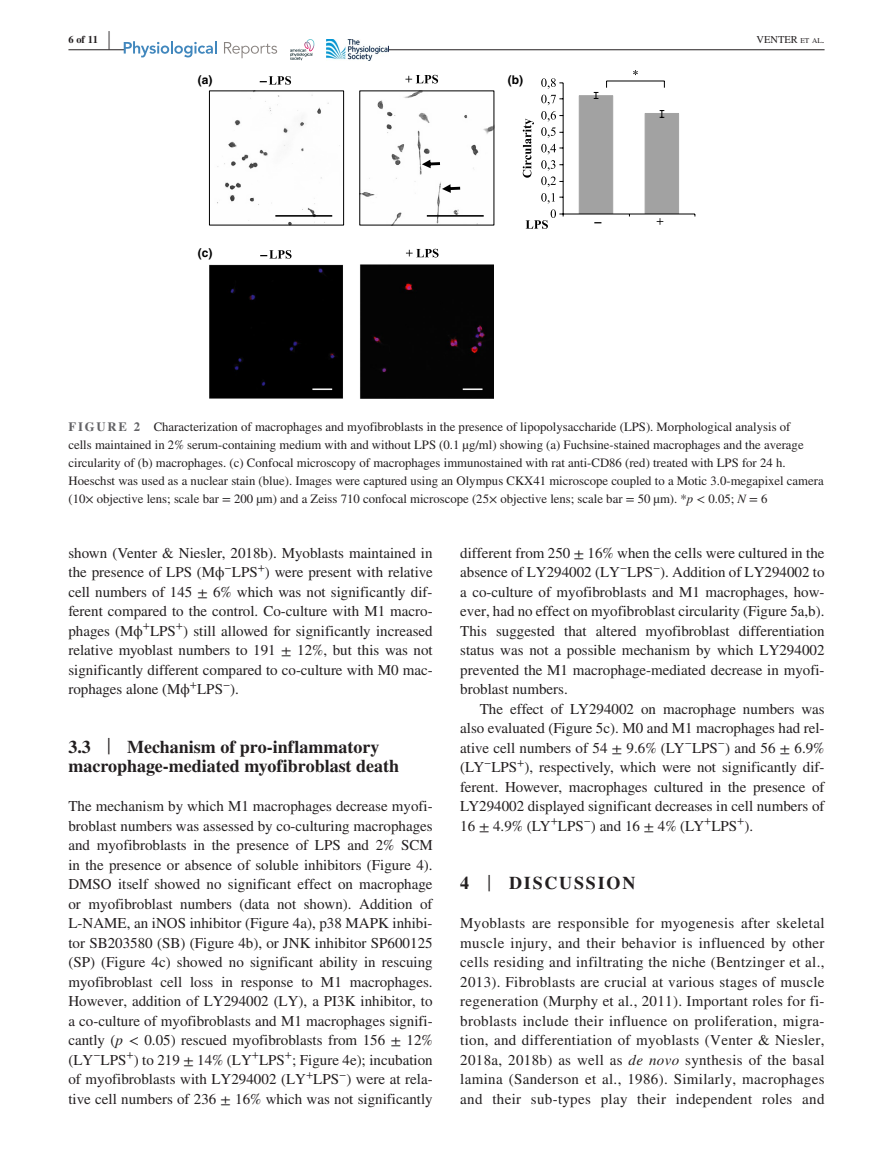
<style>
.page{position:relative;width:893px;height:1174px;background:#fff}
.page>*{position:absolute;margin:0;border:0;box-sizing:border-box;transform-origin:0 0}
.t1{font:700 25.95px "STIX";color:#231f20;scale:.36 1}
.t2{font:700 18px/19.5px "STIX";color:#231f20}
.t3{font:700 18px "STIX";letter-spacing:.1em;color:#231f20}
.t4{font:15px/19.5px "STIX";color:#231f20;text-align:justify}
.t5{font:12.75px/18px "STIX";color:#231f20}
.t6{font:700 12px "Helvetica";color:#000}
.t7{font:10.5px "STIX";color:#231f20}
.t8{font:10.5px "STIX";color:#231f20}
.t9{font:700 10.5px "STIX";color:#231f20}
.s1{font-size:7.35px}
.s2{font-weight:700;color:#636366}
.s3{font-style:italic}
.s4{font-weight:400;font-size:23.7px}
</style>
<div class="page">
<hr style="left:68px;top:49px;width:756px;height:1px;background:#231f20">
<div style="left:124px;top:39px;width:264px;height:21px;background:#fff"></div>
<svg style="left:290px;top:39px;width:24px;height:21px"></svg>
<img style="left:327px;top:39px;width:61px;height:21px">
<svg style="left:124px;top:41px;width:93px;height:16px"></svg>
<svg style="left:224px;top:42px;width:53px;height:16px"></svg>
<svg style="left:260px;top:76px;width:31px;height:9px"></svg>
<svg style="left:405px;top:75px;width:33px;height:8px"></svg>
<img style="left:209px;top:264px;width:285px;height:135px">
<hr style="left:563px;top:214px;width:132px;height:1px;background:#000">
<hr style="left:563px;top:83px;width:1px;height:131px;background:#000">
<svg style="left:541px;top:160px;width:22px;height:27px"></svg>
<svg style="left:541px;top:144px;width:22px;height:10px"></svg>
<svg style="left:541px;top:111px;width:22px;height:27px"></svg>
<svg style="left:541px;top:95px;width:22px;height:10px"></svg>
<svg style="left:541px;top:78px;width:22px;height:11px"></svg>
<svg style="left:523px;top:119px;width:11px;height:59px"></svg>
<img style="left:217px;top:92px;width:123px;height:131px">
<div style="left:209px;top:90px;width:135px;height:135px;border:1px solid #000"></div>
<img style="left:361px;top:92px;width:131px;height:131px">
<svg style="left:578px;top:81px;width:101px;height:144px"></svg>
<svg style="left:526px;top:193px;width:38px;height:36px"></svg>
<hr style="left:312px;top:388px;width:20px;height:2px;background:#f3f3f3">
<svg style="left:463px;top:388px;width:19px;height:2px"></svg>
<hr style="left:275px;top:215px;width:57px;height:2px;background:#000">
<hr style="left:427px;top:215px;width:57px;height:2px;background:#000">
<svg style="left:633px;top:70px;width:5px;height:5px"></svg>
<svg style="left:422px;top:160px;width:18px;height:8px"></svg>
<svg style="left:442px;top:184px;width:18px;height:9px"></svg>
<svg style="left:260px;top:250px;width:32px;height:9px"></svg>
<svg style="left:406px;top:249px;width:33px;height:8px"></svg>
<p class="t9" style="left:68px;top:33px;width:31px">6 of 11</p>
<h1 class="t1" style="left:108px;top:24px;width:7px">|</h1>
<p class="t8" style="left:756px;top:32px;width:70px">VENTER <span class="s1">et al</span>.</p>
<p class="t6" style="left:198px;top:72px;width:16px">(a)</p>
<p class="t6" style="left:198px;top:245px;width:16px">(c)</p>
<p class="t6" style="left:508px;top:72px;width:17px">(b)</p>
<p class="t5" style="left:68px;top:418px;width:757px"><span class="s2">FIGURE 2</span> Characterization of macrophages and myofibroblasts in the presence of lipopolysaccharide (LPS). Morphological analysis of<br>cells maintained in 2% serum-containing medium with and without LPS (0.1 µg/ml) showing (a) Fuchsine-stained macrophages and the average circularity of (b) macrophages. (c) Confocal microscopy of macrophages immunostained with rat anti-CD86 (red) treated with LPS for 24 h.<br>Hoeschst was used as a nuclear stain (blue). Images were captured using an Olympus CKX41 microscope coupled to a Motic 3.0-megapixel camera (10× objective lens; scale bar = 200 µm) and a Zeiss 710 confocal microscope (25× objective lens; scale bar = 50 µm). *<span class="s3">p</span> &lt; 0.05; <span class="s3">N</span> = 6</p>
<p class="t4" style="left:68px;top:544px;width:366px">shown (Venter &amp; Niesler, 2018b). Myoblasts maintained in the presence of LPS (Mϕ</p>
<p class="t4" style="left:232px;top:563px;width:27px">LPS</p>
<p class="t7" style="left:258px;top:560px;width:9px">+</p>
<p class="t4" style="left:68px;top:563px;width:366px;text-indent:196px">) were present with relative cell numbers of 145 ± 6% which was not significantly dif&shy;ferent compared to the control. Co-culture with M1 macro&shy;phages (Mϕ</p>
<p class="t7" style="left:143px;top:618px;width:9px">+</p>
<p class="t4" style="left:150px;top:622px;width:27px">LPS</p>
<p class="t7" style="left:176px;top:618px;width:9px">+</p>
<p class="t4" style="left:68px;top:622px;width:366px;text-indent:115px">) still allowed for significantly increased relative myoblast numbers to 191 ± 12%, but this was not significantly different compared to co-culture with M0 mac&shy;rophages alone (Mϕ</p>
<p class="t7" style="left:190px;top:677px;width:9px">+</p>
<p class="t4" style="left:197px;top:680px;width:27px">LPS</p>
<p class="t4" style="left:230px;top:680px;width:10px">).</p>
<p class="t2" style="left:68px;top:737px;width:332px">3.3 <span class="s4">|</span> Mechanism of pro-inflammatory macrophage-mediated myofibroblast death</p>
<p class="t4" style="left:68px;top:797px;width:366px">The mechanism by which M1 macrophages decrease myofi&shy;broblast numbers was assessed by co-culturing macrophages and myofibroblasts in the presence of LPS and 2% SCM in the presence or absence of soluble inhibitors (Figure 4).<br>DMSO itself showed no significant effect on macrophage or myofibroblast numbers (data not shown). Addition of L-NAME, an iNOS inhibitor (Figure 4a), p38 MAPK inhibi&shy;tor SB203580 (SB) (Figure 4b), or JNK inhibitor SP600125 (SP) (Figure 4c) showed no significant ability in rescuing myofibroblast cell loss in response to M1 macrophages.<br>However, addition of LY294002 (LY), a PI3K inhibitor, to a co-culture of myofibroblasts and M1 macrophages signifi&shy;cantly (<span class="s3">p</span> &lt; 0.05) rescued myofibroblasts from 156 ± 12% (LY</p>
<p class="t7" style="left:93px;top:1047px;width:9px">−</p>
<p class="t4" style="left:101px;top:1051px;width:27px">LPS</p>
<p class="t7" style="left:126px;top:1047px;width:9px">+</p>
<p class="t4" style="left:134px;top:1051px;width:120px">) to 219 ± 14% (LY</p>
<p class="t7" style="left:252px;top:1047px;width:9px">+</p>
<p class="t4" style="left:259px;top:1051px;width:27px">LPS</p>
<p class="t7" style="left:285px;top:1047px;width:9px">+</p>
<p class="t4" style="left:68px;top:1051px;width:366px;text-indent:224px">; Figure 4e); incubation of myofibroblasts with LY294002 (LY</p>
<p class="t7" style="left:306px;top:1067px;width:9px">+</p>
<p class="t4" style="left:313px;top:1070px;width:27px">LPS</p>
<p class="t4" style="left:68px;top:1070px;width:366px;text-align:right">) were at rela-<br>tive cell numbers of 236 ± 16% which was not significantly</p>
<p class="t4" style="left:460px;top:544px;width:366px">different from 250 ± 16% when the cells were cultured in the absence of LY294002 (LY<sup>−</sup>LPS</p>
<p class="t4" style="left:460px;top:563px;width:366px;text-indent:200px">). Addition of LY294002 to a co-culture of myofibroblasts and M1 macrophages, how&shy;ever, had no effect on myofibroblast circularity (Figure 5a,b).<br>This suggested that altered myofibroblast differentiation status was not a possible mechanism by which LY294002 prevented the M1 macrophage-mediated decrease in myofi&shy;broblast numbers.</p>
<p class="t4" style="left:460px;top:700px;width:366px;text-indent:20px">The effect of LY294002 on macrophage numbers was also evaluated (Figure 5c). M0 and M1 macrophages had rel&shy;ative cell numbers of 54 ± 9.6% (LY</p>
<p class="t7" style="left:685px;top:735px;width:9px">−</p>
<p class="t4" style="left:692px;top:739px;width:27px">LPS</p>
<p class="t7" style="left:718px;top:735px;width:9px">−</p>
<p class="t4" style="left:725px;top:739px;width:101px">) and 56 ± 6.9%</p>
<p class="t4" style="left:460px;top:758px;width:25px">(LY</p>
<p class="t4" style="left:491px;top:758px;width:27px">LPS</p>
<p class="t7" style="left:517px;top:755px;width:9px">+</p>
<p class="t4" style="left:460px;top:758px;width:366px;text-indent:64px">), respectively, which were not significantly dif&shy;ferent. However, macrophages cultured in the presence of LY294002 displayed significant decreases in cell numbers of 16 ± 4.9% (LY</p>
<p class="t7" style="left:551px;top:813px;width:9px">+</p>
<p class="t4" style="left:558px;top:817px;width:27px">LPS</p>
<p class="t7" style="left:584px;top:813px;width:9px">−</p>
<p class="t4" style="left:591px;top:817px;width:115px">) and 16 ± 4% (LY</p>
<p class="t7" style="left:704px;top:813px;width:9px">+</p>
<p class="t4" style="left:711px;top:817px;width:27px">LPS</p>
<p class="t7" style="left:737px;top:813px;width:9px">+</p>
<p class="t4" style="left:744px;top:817px;width:10px">).</p>
<p class="t3" style="left:460px;top:872px;width:176px">4 <span class="s4">|</span> DISCUSSION</p>
<p class="t4" style="left:460px;top:914px;width:366px">Myoblasts are responsible for myogenesis after skeletal muscle injury, and their behavior is influenced by other cells residing and infiltrating the niche (Bentzinger et al., 2013). Fibroblasts are crucial at various stages of muscle regeneration (Murphy et al., 2011). Important roles for fi&shy;broblasts include their influence on proliferation, migra&shy;tion, and differentiation of myoblasts (Venter &amp; Niesler, 2018a, 2018b) as well as <span class="s3">de novo</span> synthesis of the basal lamina (Sanderson et al., 1986). Similarly, macrophages and their sub-types play their independent roles and</p>
</div>
